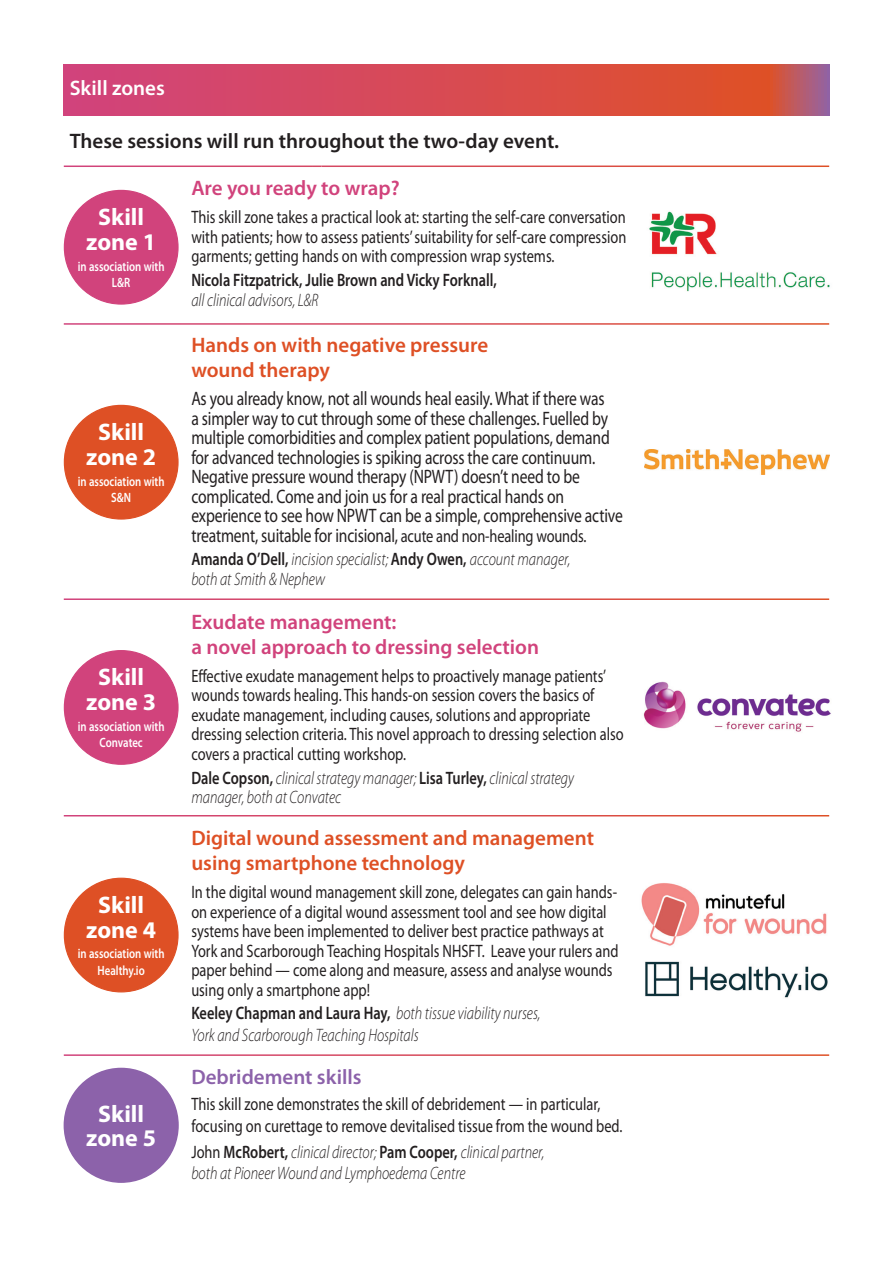
<style>
.page{position:relative;width:893px;height:1263px;background:#fff}
.page>*{position:absolute;margin:0;border:0;box-sizing:border-box;transform-origin:0 0}
.t1{font:700 24px/25.2px "Myriad Pro";color:#fff;text-align:center}
.t2{font:600 21px/25.2px "Myriad Pro";color:#de5025}
.t3{font:600 21px/25.2px "Myriad Pro";color:#d1437c}
.t4{font:600 21px "Myriad Pro";color:#231f20}
.t5{font:600 21px "Myriad Pro";color:#8c62aa}
.t6{font:600 21px "Myriad Pro";color:#fff}
.t7{font:19.5px/19.5px "Myriad Pro";letter-spacing:-.01em;color:#231f20;scale:.8 1}
.t8{font:18px/19.5px "Myriad Pro";color:#231f20;scale:.8 1}
.t9{font:italic 300 18px/21.6px "Myriad Pro";color:#231f20;scale:.8 1}
.t10{font:600 18px "Myriad Pro";color:#231f20;scale:.8 1}
.t11{font:600 13.5px/16.2px "Myriad Pro";color:#fff;text-align:center;scale:.8 1}
.s1{font-size:18px}
.s2{font-weight:600;font-style:normal}
.s3{font-weight:400;font-style:normal}
</style>
<div class="page">
<svg style="left:64px;top:64px;width:765px;height:51px;background:#d54b55"></svg>
<img style="left:649px;top:211px;width:181px;height:81px">
<img style="left:645px;top:961px;width:183px;height:37px">
<img style="left:641px;top:883px;width:186px;height:63px">
<img style="left:643px;top:681px;width:188px;height:51px">
<div style="left:64px;top:878px;width:114px;height:114px;background:#de5025;border-radius:50%"></div>
<div style="left:64px;top:1068px;width:114px;height:114px;background:#8c62aa;border-radius:50%"></div>
<div style="left:64px;top:1068px;width:115px;height:115px;border:2px solid #8c62aa;border-radius:50%"></div>
<div style="left:64px;top:405px;width:114px;height:114px;background:#de5025;border-radius:50%"></div>
<div style="left:64px;top:651px;width:114px;height:113px;background:#d1437c;border-radius:50%"></div>
<div style="left:64px;top:190px;width:114px;height:114px;background:#d1437c;border-radius:50%"></div>
<img style="left:645px;top:449px;width:184px;height:25px">
<p class="t6" style="left:70px;top:75px;width:97px">Skill zones</p>
<p class="t4" style="left:70px;top:127px;width:491px">These sessions will run throughout the two-day event.</p>
<h1 class="t1" style="left:86px;top:203px;width:71px">Skill zone 1</h1>
<p class="t11" style="left:78px;top:258px;width:110px">in association with<br>L&amp;R</p>
<h1 class="t1" style="left:86px;top:418px;width:71px">Skill zone 2</h1>
<p class="t11" style="left:78px;top:473px;width:110px">in association with<br>S&amp;N</p>
<h1 class="t1" style="left:86px;top:664px;width:71px">Skill zone 3</h1>
<p class="t11" style="left:78px;top:718px;width:110px">in association with<br>Convatec</p>
<h1 class="t1" style="left:86px;top:891px;width:71px">Skill zone 4</h1>
<p class="t11" style="left:78px;top:945px;width:110px">in association with<br>Healthy.io</p>
<h1 class="t1" style="left:86px;top:1101px;width:71px;line-height:24px">Skill zone 5</h1>
<p class="t3" style="left:191px;top:175px;width:210px">Are you ready to wrap?</p>
<p class="t8" style="left:191px;top:207px;width:545px;text-align:justify">This skill zone takes a practical look at: starting the self-care conversation with patients; how to assess patients’ suitability for self-care compression garments; getting hands on with compression wrap systems.</p>
<p class="t10" style="left:191px;top:269px;width:383px">Nicola Fitzpatrick, Julie Brown and Vicky Forknall,</p>
<p class="t9" style="left:191px;top:289px;width:161px">all clinical advisors, L&amp;R</p>
<p class="t2" style="left:191px;top:332px;width:298px">Hands on with negative pressure wound therapy</p>
<p class="t7" style="left:191px;top:388px;width:541px">As you already know, not all wounds heal easily. What if there was<br>a simpler way to cut through some of these challenges. Fuelled by multiple comorbidities and complex patient populations, demand for advanced technologies is spiking across the care continuum.<br>Negative pressure wound therapy (NPWT) doesn’t need to be complicated. Come and join us for a real practical hands on experience to see how NPWT can be a simple, comprehensive active treatment, suitable for incisional, <span class="s1">acute and non-healing wounds.</span></p>
<p class="t9" style="left:191px;top:550px;width:475px;line-height:19.5px"><span class="s2">Amanda O’Dell,</span> incision specialist; <span class="s2">Andy Owen,</span> account manager, both at Smith &amp; Nephew</p>
<p class="t3" style="left:191px;top:608px;width:349px">Exudate management:<br>a novel approach to dressing selection</p>
<p class="t8" style="left:191px;top:666px;width:542px">Effective exudate management helps to proactively manage patients’ wounds towards healing. This hands-on session covers the basics of exudate management, including causes, solutions and appropriate dressing selection criteria. This novel approach to dressing selection also covers a practical cutting workshop.</p>
<p class="t9" style="left:191px;top:768px;width:480px;line-height:19.5px"><span class="s2">Dale Copson,</span> clinical strategy manager; <span class="s2">Lisa Turley,</span> clinical strategy manager, both at Convatec</p>
<p class="t2" style="left:191px;top:825px;width:404px">Digital wound assessment and management using smartphone technology</p>
<p class="t8" style="left:191px;top:882px;width:536px">In the digital wound management skill zone, delegates can gain hands&shy;on experience of a digital wound assessment tool and see how digital systems have been implemented to deliver best practice pathways at York and Scarborough Teaching Hospitals NHSFT. Leave your rulers and paper behind — come along and measure, assess and analyse wounds using only a smartphone app!</p>
<p class="t9" style="left:191px;top:1003px;width:438px"><span class="s2">Keeley Chapman and Laura Hay,</span> both tissue viability nurses,<br>York and Scarborough Teaching Hospitals</p>
<p class="t5" style="left:191px;top:1064px;width:172px">Debridement skills</p>
<p class="t8" style="left:191px;top:1093px;width:540px;line-height:21.6px">This skill zone demonstrates the skill of debridement — in particular, focusing on curettage to remove devitalised tissue from the wound bed.</p>
<p class="t9" style="left:191px;top:1141px;width:443px"><span class="s3">John</span> <span class="s2">McRobert,</span> clinical director; <span class="s2">Pam Cooper,</span> clinical partner, both at Pioneer Wound and Lymphoedema Centre</p>
</div>
